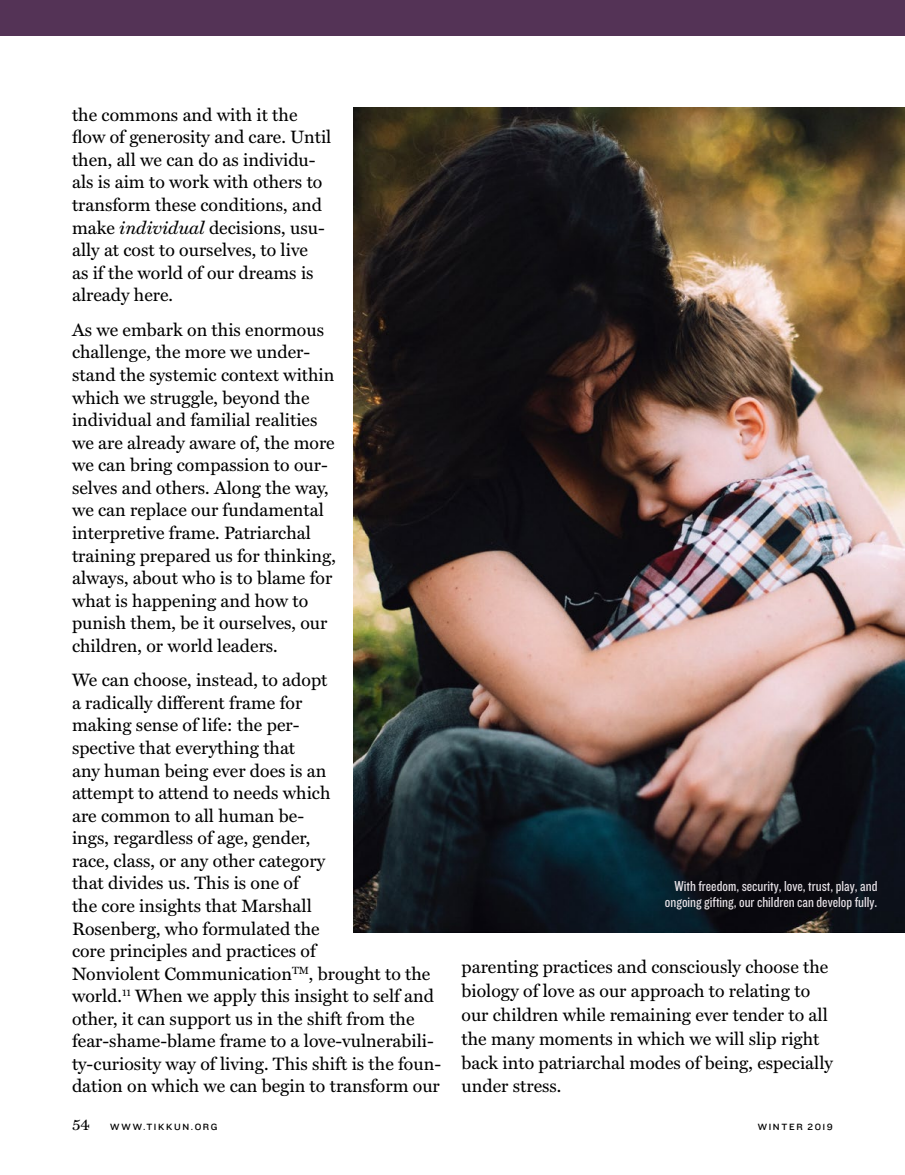
<style>
.page{position:relative;width:905px;height:1175px;background:#fff}
.page>*{position:absolute;margin:0;border:0;box-sizing:border-box;transform-origin:0 0}
.t1{font:18px/22.5px "Miller Text";color:#000}
.t2{font:16.5px "Miller Text";color:#000}
.t3{font:15px/16.5px "Knockout HTF29 Junior Liteweight";color:#e7e2e7;text-align:right}
.t4{font:9.3px "Knockout HTF32 Junior Cruiserwt";letter-spacing:.175em;color:#000}
.s1{font-style:italic}
</style>
<div class="page">
<div style="left:0;top:0;width:904px;height:36px;background:#543356"></div>
<img style="left:354px;top:107px;width:550px;height:825px">
<p class="t1" style="left:72px;top:103px;width:261px">the commons and with it the flow of generosity and care. Until then, all we can do as individu&shy;als is aim to work with others to transform these conditions, and make <span class="s1">individual</span> decisions, usu&shy;ally at cost to ourselves, to live<br>as if the world of our dreams is already here.</p>
<p class="t1" style="left:72px;top:318px;width:265px">As we embark on this enormous challenge, the more we under&shy;stand the systemic context within which we struggle, beyond the individual and familial realities we are already aware of, the more we can bring compassion to our&shy;selves and others. Along the way, we can replace our fundamental interpretive frame. Patriarchal training prepared us for thinking, always, about who is to blame for what is happening and how to punish them, be it ourselves, our children, or world leaders.</p>
<p class="t1" style="left:72px;top:669px;width:370px">We can choose, instead, to adopt<br>a radically different frame for<br>making sense of life: the per-<br>spective that everything that<br>any human being ever does is an<br>attempt to attend to needs which<br>are common to all human be-<br>ings, regardless of age, gender,<br>race, class, or any other category<br>that divides us. This is one of<br>the core insights that Marshall<br>Rosenberg, who formulated the<br>core principles and practices of<br>Nonviolent Communication<sup>TM</sup>, brought to the world.<sup>11</sup> When we apply this insight to self and other, it can support us in the shift from the fear-shame-blame frame to a love-vulnerabili&shy;ty-curiosity way of living. This shift is the foun&shy;dation on which we can begin to transform our</p>
<p class="t3" style="left:665px;top:878px;width:214px">With freedom, security, love, trust, play, and ongoing gifting, our children can develop fully.</p>
<p class="t1" style="left:461px;top:954px;width:373px;line-height:23.9px">parenting practices and consciously choose the biology of love as our approach to relating to our children while remaining ever tender to all the many moments in which we will slip right back into patriarchal modes of being, especially under stress.</p>
<p class="t2" style="left:72px;top:1114px;width:20px">54</p>
<p class="t4" style="left:110px;top:1121px;width:109px">WWW.TIKKUN.ORG</p>
<p class="t4" style="left:757px;top:1121px;width:77px">WINTER 2019</p>
</div>
